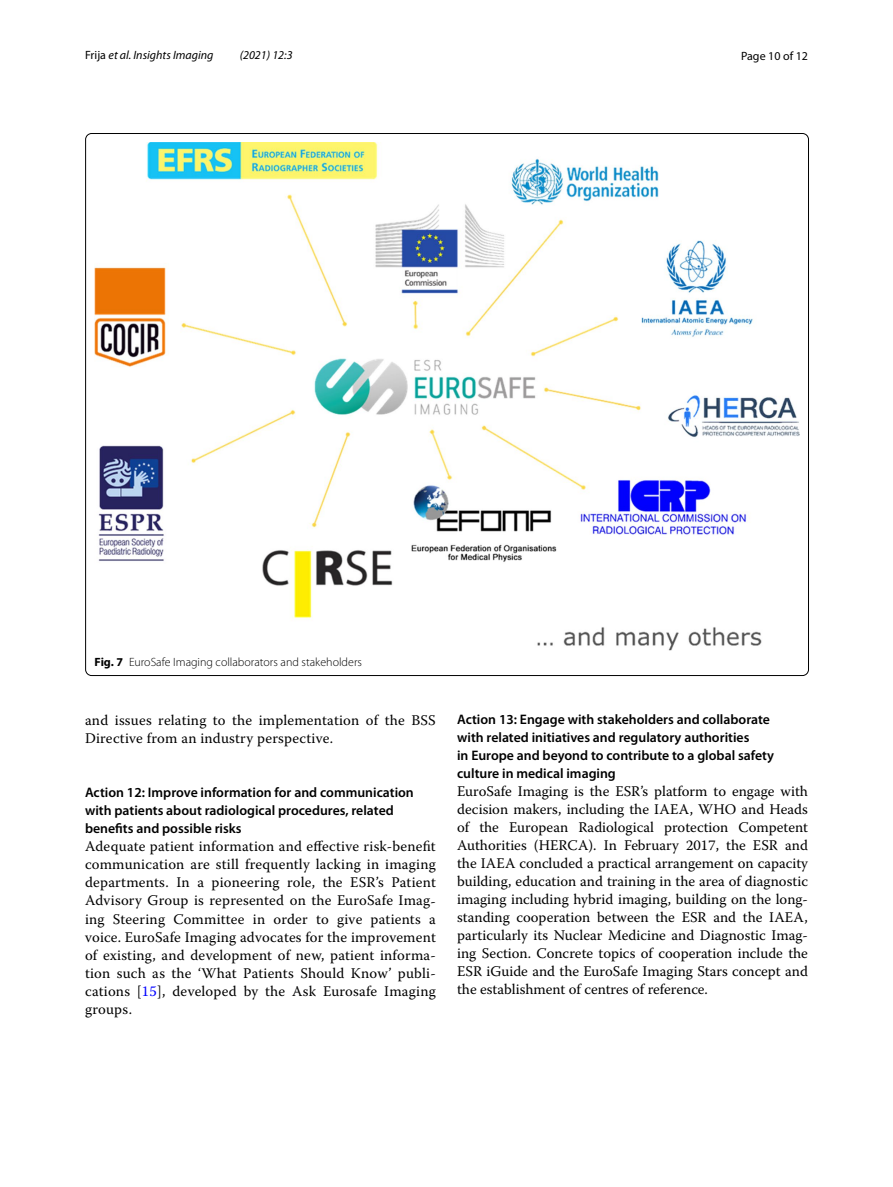
<style>
.page{position:relative;width:893px;height:1187px;background:#fff}
.page>*{position:absolute;margin:0;border:0;box-sizing:border-box;transform-origin:0 0}
.t1{font:14.7px/18px "Warnock Pro";letter-spacing:.015em;color:#000;text-align:justify}
.t2{font:600 13.8px/18px "Myriad Pro";color:#000}
.t3{font:300 12px "Myriad Pro";color:#000}
.t4{font:italic 12px "Myriad Pro";color:#000}
.t5{font:12px "Myriad Pro";color:#000}
.s1{font-style:normal}
.s2{font-weight:700}
.s3{color:#00f}
</style>
<div class="page">
<img style="left:94px;top:142px;width:706px;height:508px">
<p class="t4" style="left:85px;top:48px;width:130px"><span class="s1">Frija</span> et al. Insights Imaging</p>
<p class="t4" style="left:240px;top:48px;width:54px">(2021) 12:3</p>
<p class="t5" style="left:741px;top:48px;width:68px">Page 10 of 12</p>
<p class="t3" style="left:95px;top:655px;width:269px"><span class="s2">Fig. 7</span> EuroSafe Imaging collaborators and stakeholders</p>
<p class="t1" style="left:85px;top:710px;width:352px">and issues relating to the implementation of the BSS<br>Directive from an industry perspective.</p>
<p class="t2" style="left:85px;top:783px;width:330px">Action 12: Improve information for and communication with patients about radiological procedures, related benefits and possible risks</p>
<p class="t1" style="left:85px;top:837px;width:352px">Adequate patient information and effective risk-benefit communication are still frequently lacking in imaging departments. In a pioneering role, the ESR’s Patient Advisory Group is represented on the EuroSafe Imag&shy;ing Steering Committee in order to give patients a voice. EuroSafe Imaging advocates for the improvement of existing, and development of new, patient informa&shy;tion such as the ‘What Patients Should Know’ publi&shy;cations [<span class="s3">15</span>], developed by the Ask Eurosafe Imaging groups.</p>
<p class="t2" style="left:457px;top:710px;width:318px">Action 13: Engage with stakeholders and collaborate with related initiatives and regulatory authorities<br>in Europe and beyond to contribute to a global safety culture in medical imaging</p>
<p class="t1" style="left:457px;top:782px;width:352px">EuroSafe Imaging is the ESR’s platform to engage with decision makers, including the IAEA, WHO and Heads of the European Radiological protection Competent Authorities (HERCA). In February 2017, the ESR and the IAEA concluded a practical arrangement on capacity building, education and training in the area of diagnostic imaging including hybrid imaging, building on the long&shy;standing cooperation between the ESR and the IAEA, particularly its Nuclear Medicine and Diagnostic Imag&shy;ing Section. Concrete topics of cooperation include the ESR iGuide and the EuroSafe Imaging Stars concept and the establishment of centres of reference.</p>
</div>
